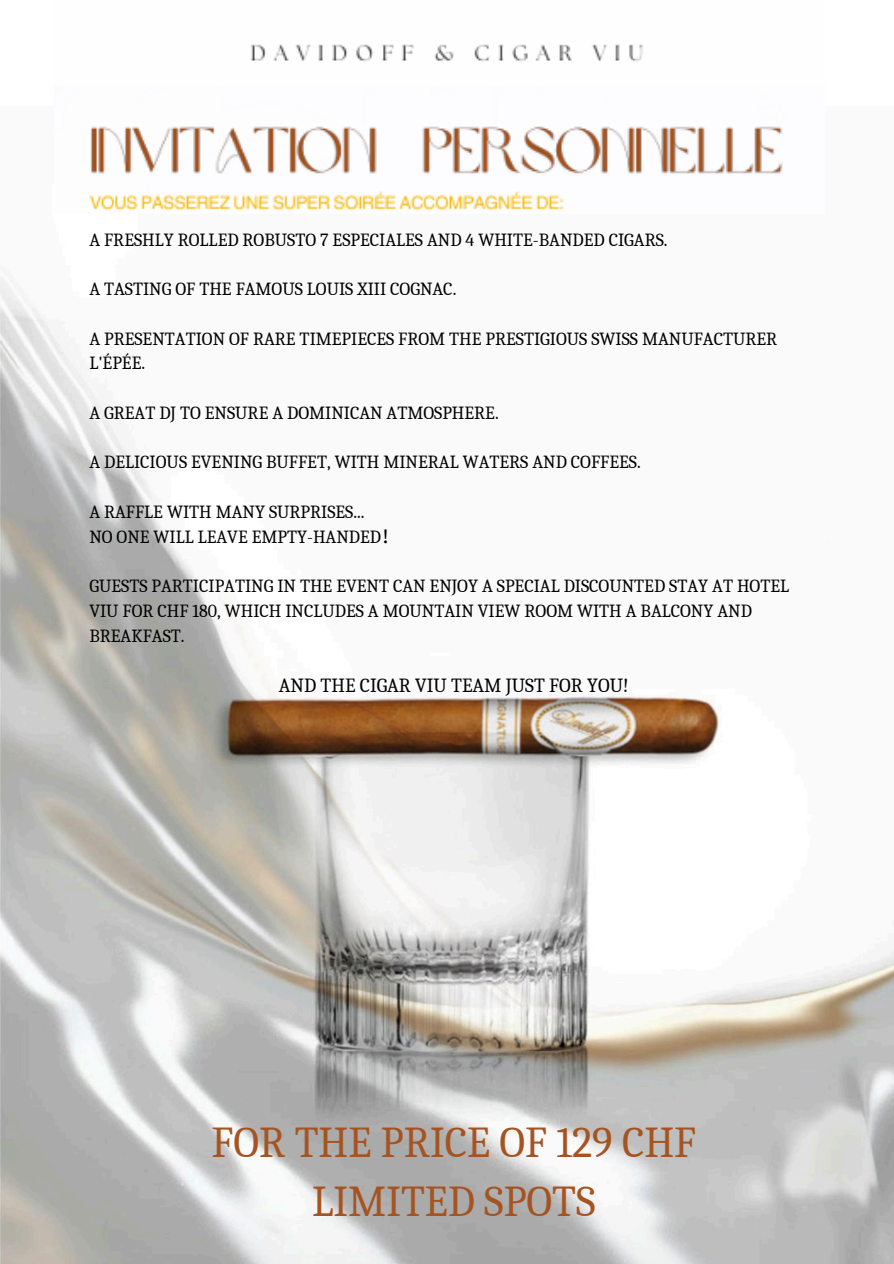
<style>
.page{position:relative;width:894px;height:1264px;background:#fff}
.page>*{position:absolute;margin:0;border:0;box-sizing:border-box;transform-origin:0 0}
.t1{font:42.75px "Caladea";color:#a55421}
.t2{font:19.5px "Caladea";color:#000}
.t3{font:18px/24.8px "Caladea";color:#000}
.s1{font-family:"Noto Sans CJ Ksc"}
</style>
<div class="page">
<img style="left:0;top:267px;width:893px;height:996px">
<img style="left:89px;top:44px;width:694px;height:167px">
<p class="t3" style="left:89px;top:227px;width:579px">A FRESHLY ROLLED ROBUSTO 7 ESPECIALES AND 4 WHITE-BANDED CIGARS.</p>
<p class="t3" style="left:89px;top:277px;width:368px">A TASTING OF THE FAMOUS LOUIS XIII COGNAC.</p>
<p class="t3" style="left:89px;top:326px;width:689px">A PRESENTATION OF RARE TIMEPIECES FROM THE PRESTIGIOUS SWISS MANUFACTURER<br>L'ÉPÉE.</p>
<p class="t3" style="left:89px;top:400px;width:411px">A GREAT DJ TO ENSURE A DOMINICAN ATMOSPHERE.</p>
<p class="t3" style="left:89px;top:450px;width:552px">A DELICIOUS EVENING BUFFET, WITH MINERAL WATERS AND COFFEES.</p>
<p class="t3" style="left:89px;top:499px;width:277px">A RAFFLE WITH MANY SURPRISES...</p>
<p class="t3" style="left:89px;top:524px;width:311px">NO ONE WILL LEAVE EMPTY-HANDED<span class="s1">！</span></p>
<p class="t3" style="left:89px;top:574px;width:701px">GUESTS PARTICIPATING IN THE EVENT CAN ENJOY A SPECIAL DISCOUNTED STAY AT HOTEL<br>VIU FOR CHF 180, WHICH INCLUDES A MOUNTAIN VIEW ROOM WITH A BALCONY AND<br>BREAKFAST.</p>
<p class="t2" style="left:279px;top:675px;width:351px">AND THE CIGAR VIU TEAM JUST FOR YOU!</p>
<p class="t1" style="left:211px;top:1118px;width:486px">FOR THE PRICE OF 129 CHF</p>
<h1 class="t1" style="left:312px;top:1177px;width:285px">LIMITED SPOTS</h1>
</div>
